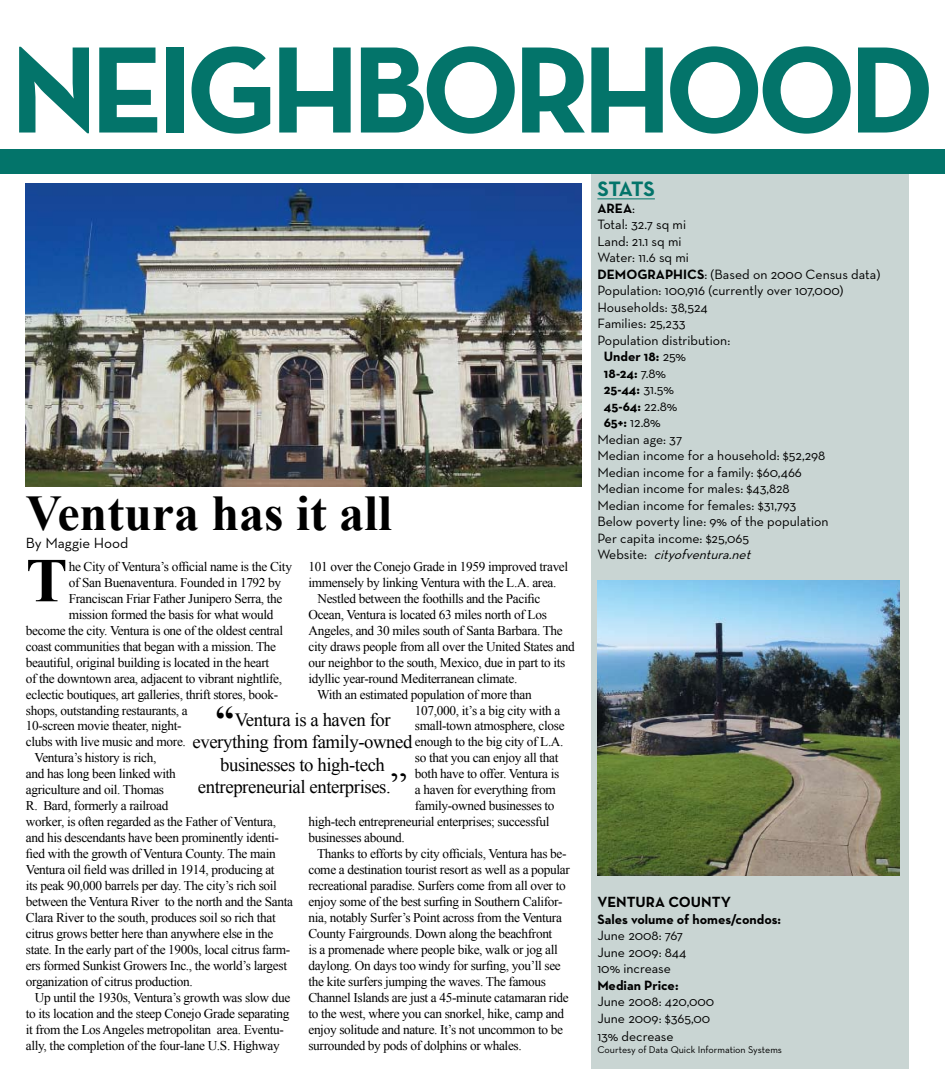
<style>
.page{position:relative;width:945px;height:1069px;background:#fff}
.page>*{position:absolute;margin:0;border:0;box-sizing:border-box;transform-origin:0 0}
.t1{font:125px "Neutra Text Bold SC";letter-spacing:-.06em;color:#03746a}
.t2{font:700 62.5px "Times New Roman";color:#000}
.t3{font:700 50px "Times New Roman";color:#000}
.t4{font:21.25px "Neutra Text Bold SC";letter-spacing:-.055em;color:#03746a}
.t5{font:18.75px/22.5px "Times New Roman";letter-spacing:-.02em;color:#000;text-align:center}
.t6{font:700 15px "Neutra Text";color:#000}
.t7{font:15px "Neutra Text";color:#000}
.t8{font:13.75px/16.5px "Neutra Text";color:#000}
.t9{font:700 13.75px "Neutra Text";color:#000}
.t10{font:italic 13.75px "Neutra Text";color:#000}
.t11{font:13.25px "Times New Roman";letter-spacing:-.025em;color:#000}
.t12{font:10px "Neutra Text";color:#000}
.s1{font-weight:700;font-size:37.5px}
.s2{font-size:37.5px}
.s3{font-weight:400}
.s4{font-weight:700}
.s5{font-style:normal}
</style>
<div class="page">
<div style="left:591px;top:165px;width:317px;height:904px;background:#c9d5d3"></div>
<img style="left:25px;top:183px;width:557px;height:303px">
<div style="left:0;top:149px;width:945px;height:25px;background:#03746a"></div>
<hr style="left:597px;top:199px;width:58px;height:1px;background:#03746a">
<img style="left:598px;top:580px;width:302px;height:295px">
<h1 class="t1" style="left:10px;top:12px;width:926px">NEIGHBORHOOD</h1>
<h3 class="t3" style="left:26px;top:479px;width:368px">Ventura has it all</h3>
<p class="t7" style="left:26px;top:534px;width:104px">By Maggie Hood</p>
<p class="t11" style="left:69px;top:557px;width:225px">he City of Ventura’s official name is the City</p>
<p class="t11" style="left:69px;top:573px;width:214px">of San Buenaventura. Founded in 1792 by</p>
<p class="t11" style="left:69px;top:589px;width:215px">Franciscan Friar Father Junipero Serra, the</p>
<p class="t11" style="left:69px;top:605px;width:206px">mission formed the basis for what would</p>
<p class="t11" style="left:26px;top:621px;width:259px">become the city. Ventura is one of the oldest central</p>
<p class="t11" style="left:26px;top:637px;width:252px">coast communities that began with a mission. The</p>
<p class="t11" style="left:26px;top:653px;width:245px">beautiful, original building is located in the heart</p>
<p class="t11" style="left:26px;top:669px;width:258px">of the downtown area, adjacent to vibrant nightlife,</p>
<p class="t11" style="left:26px;top:685px;width:254px">eclectic boutiques, art galleries, thrift stores, book-</p>
<p class="t11" style="left:26px;top:701px;width:164px">shops, outstanding restaurants, a</p>
<p class="t11" style="left:26px;top:717px;width:157px">10-screen movie theater, night-</p>
<p class="t11" style="left:26px;top:733px;width:162px">clubs with live music and more.</p>
<p class="t11" style="left:35px;top:749px;width:123px">Ventura’s history is rich,</p>
<p class="t11" style="left:26px;top:765px;width:152px">and has long been linked with</p>
<p class="t11" style="left:26px;top:781px;width:140px">agriculture and oil. Thomas</p>
<p class="t11" style="left:26px;top:797px;width:144px">R. Bard, formerly a railroad</p>
<p class="t11" style="left:26px;top:813px;width:252px">worker, is often regarded as the Father of Ventura,</p>
<p class="t11" style="left:26px;top:829px;width:255px">and his descendants have been prominently identi-</p>
<p class="t11" style="left:26px;top:845px;width:251px">fied with the growth of Ventura County. The main</p>
<p class="t11" style="left:26px;top:861px;width:250px">Ventura oil field was drilled in 1914, producing at</p>
<p class="t11" style="left:26px;top:877px;width:253px">its peak 90,000 barrels per day. The city’s rich soil</p>
<p class="t11" style="left:26px;top:893px;width:269px">between the Ventura River to the north and the Santa</p>
<p class="t11" style="left:26px;top:909px;width:251px">Clara River to the south, produces soil so rich that</p>
<p class="t11" style="left:26px;top:925px;width:249px">citrus grows better here than anywhere else in the</p>
<p class="t11" style="left:26px;top:941px;width:266px">state. In the early part of the 1900s, local citrus farm-</p>
<p class="t11" style="left:26px;top:957px;width:263px">ers formed Sunkist Growers Inc., the world’s largest</p>
<p class="t11" style="left:26px;top:973px;width:168px">organization of citrus production.</p>
<p class="t11" style="left:35px;top:989px;width:257px">Up until the 1930s, Ventura’s growth was slow due</p>
<p class="t11" style="left:26px;top:1005px;width:265px">to its location and the steep Conejo Grade separating</p>
<p class="t11" style="left:26px;top:1020px;width:260px">it from the Los Angeles metropolitan area. Eventu-</p>
<p class="t11" style="left:26px;top:1036px;width:255px">ally, the completion of the four-lane U.S. Highway</p>
<h2 class="t2" style="left:26px;top:537px;width:43px">T</h2>
<p class="t11" style="left:308px;top:557px;width:261px">101 over the Conejo Grade in 1959 improved travel</p>
<p class="t11" style="left:308px;top:573px;width:250px">immensely by linking Ventura with the L.A. area.</p>
<p class="t11" style="left:317px;top:589px;width:225px">Nestled between the foothills and the Pacific</p>
<p class="t11" style="left:308px;top:605px;width:240px">Ocean, Ventura is located 63 miles north of Los</p>
<p class="t11" style="left:308px;top:621px;width:256px">Angeles, and 30 miles south of Santa Barbara. The</p>
<p class="t11" style="left:308px;top:637px;width:268px">city draws people from all over the United States and</p>
<p class="t11" style="left:308px;top:653px;width:259px">our neighbor to the south, Mexico, due in part to its</p>
<p class="t11" style="left:308px;top:669px;width:210px">idyllic year-round Mediterranean climate.</p>
<p class="t11" style="left:317px;top:685px;width:216px">With an estimated population of more than</p>
<p class="t11" style="left:415px;top:701px;width:147px">107,000, it’s a big city with a</p>
<p class="t11" style="left:415px;top:717px;width:151px">small-town atmosphere, close</p>
<p class="t11" style="left:415px;top:733px;width:150px">enough to the big city of L.A.</p>
<p class="t11" style="left:415px;top:749px;width:145px">so that you can enjoy all that</p>
<p class="t11" style="left:415px;top:765px;width:146px">both have to offer. Ventura is</p>
<p class="t11" style="left:415px;top:781px;width:142px">a haven for everything from</p>
<p class="t11" style="left:415px;top:797px;width:141px">family-owned businesses to</p>
<p class="t11" style="left:308px;top:813px;width:242px">high-tech entrepreneurial enterprises; successful</p>
<p class="t11" style="left:308px;top:829px;width:98px">businesses abound.</p>
<p class="t11" style="left:317px;top:845px;width:251px">Thanks to efforts by city officials, Ventura has be-</p>
<p class="t11" style="left:308px;top:861px;width:263px">come a destination tourist resort as well as a popular</p>
<p class="t11" style="left:308px;top:877px;width:259px">recreational paradise. Surfers come from all over to</p>
<p class="t11" style="left:308px;top:893px;width:256px">enjoy some of the best surfing in Southern Califor-</p>
<p class="t11" style="left:308px;top:909px;width:255px">nia, notably Surfer’s Point across from the Ventura</p>
<p class="t11" style="left:308px;top:925px;width:245px">County Fairgrounds. Down along the beachfront</p>
<p class="t11" style="left:308px;top:941px;width:251px">is a promenade where people bike, walk or jog all</p>
<p class="t11" style="left:308px;top:957px;width:254px">daylong. On days too windy for surfing, you’ll see</p>
<p class="t11" style="left:308px;top:973px;width:239px">the kite surfers jumping the waves. The famous</p>
<p class="t11" style="left:308px;top:989px;width:262px">Channel Islands are just a 45-minute catamaran ride</p>
<p class="t11" style="left:308px;top:1005px;width:257px">to the west, where you can snorkel, hike, camp and</p>
<p class="t11" style="left:308px;top:1020px;width:256px">enjoy solitude and nature. It’s not uncommon to be</p>
<p class="t11" style="left:308px;top:1036px;width:215px">surrounded by pods of dolphins or whales.</p>
<h3 class="t5" style="left:192px;top:708px;width:222px"><span class="s1">‘‘</span>Ventura is a haven for everything from family-owned businesses to high-tech entrepreneurial enterprises.<span class="s2">”</span></h3>
<h3 class="t4" style="left:597px;top:176px;width:59px">STATS</h3>
<p class="t9" style="left:597px;top:199px;width:39px">AREA<span class="s3">:</span></p>
<p class="t8" style="left:597px;top:216px;width:90px">Total: 32.7 sq mi</p>
<p class="t8" style="left:597px;top:232px;width:86px">Land: 21.1 sq mi</p>
<p class="t8" style="left:597px;top:249px;width:93px">Water: 11.6 sq mi</p>
<p class="t8" style="left:597px;top:265px;width:284px"><span class="s4">DEMOGRAPHICS</span>: (Based on 2000 Census data)</p>
<p class="t8" style="left:597px;top:282px;width:248px">Population: 100,916 (currently over 107,000)</p>
<p class="t8" style="left:597px;top:298px;width:112px">Households: 38,524</p>
<p class="t8" style="left:597px;top:315px;width:90px">Families: 25,233</p>
<p class="t8" style="left:597px;top:331px;width:134px">Population distribution:</p>
<p class="t9" style="left:604px;top:348px;width:84px">Under 18: <span class="s3">25%</span></p>
<p class="t9" style="left:604px;top:364px;width:64px">18-24: <span class="s3">7.8%</span></p>
<p class="t9" style="left:604px;top:381px;width:71px">25-44: <span class="s3">31.5%</span></p>
<p class="t9" style="left:604px;top:397px;width:75px">45-64: <span class="s3">22.8%</span></p>
<p class="t8" style="left:604px;top:414px;width:58px"><span class="s4">65+:</span> 12.8%</p>
<p class="t8" style="left:597px;top:430px;width:86px">Median age: 37</p>
<p class="t8" style="left:597px;top:447px;width:230px">Median income for a household: $52,298</p>
<p class="t8" style="left:597px;top:463px;width:206px">Median income for a family: $60,466</p>
<p class="t8" style="left:597px;top:480px;width:194px">Median income for males: $43,828</p>
<p class="t8" style="left:597px;top:496px;width:200px">Median income for females: $31,793</p>
<p class="t8" style="left:597px;top:513px;width:233px">Below poverty line: 9% of the population</p>
<p class="t8" style="left:597px;top:529px;width:153px">Per capita income: $25,065</p>
<p class="t10" style="left:597px;top:546px;width:159px"><span class="s5">We b s i t e :</span> cityofventura.net</p>
<p class="t6" style="left:597px;top:893px;width:135px">VENTURA COUNTY</p>
<p class="t9" style="left:597px;top:910px;width:185px">Sales volume of homes/condos:</p>
<p class="t8" style="left:597px;top:927px;width:90px">June 2008: 767<br>June 2009: 844<br>10% increase</p>
<p class="t9" style="left:597px;top:976px;width:83px">Median Price:</p>
<p class="t8" style="left:597px;top:993px;width:118px">June 2008: 420,000<br>June 2009: $365,00</p>
<p class="t8" style="left:597px;top:1027px;width:78px">13% decrease</p>
<p class="t12" style="left:597px;top:1043px;width:186px">Courtesy of Data Quick Information Systems</p>
</div>
